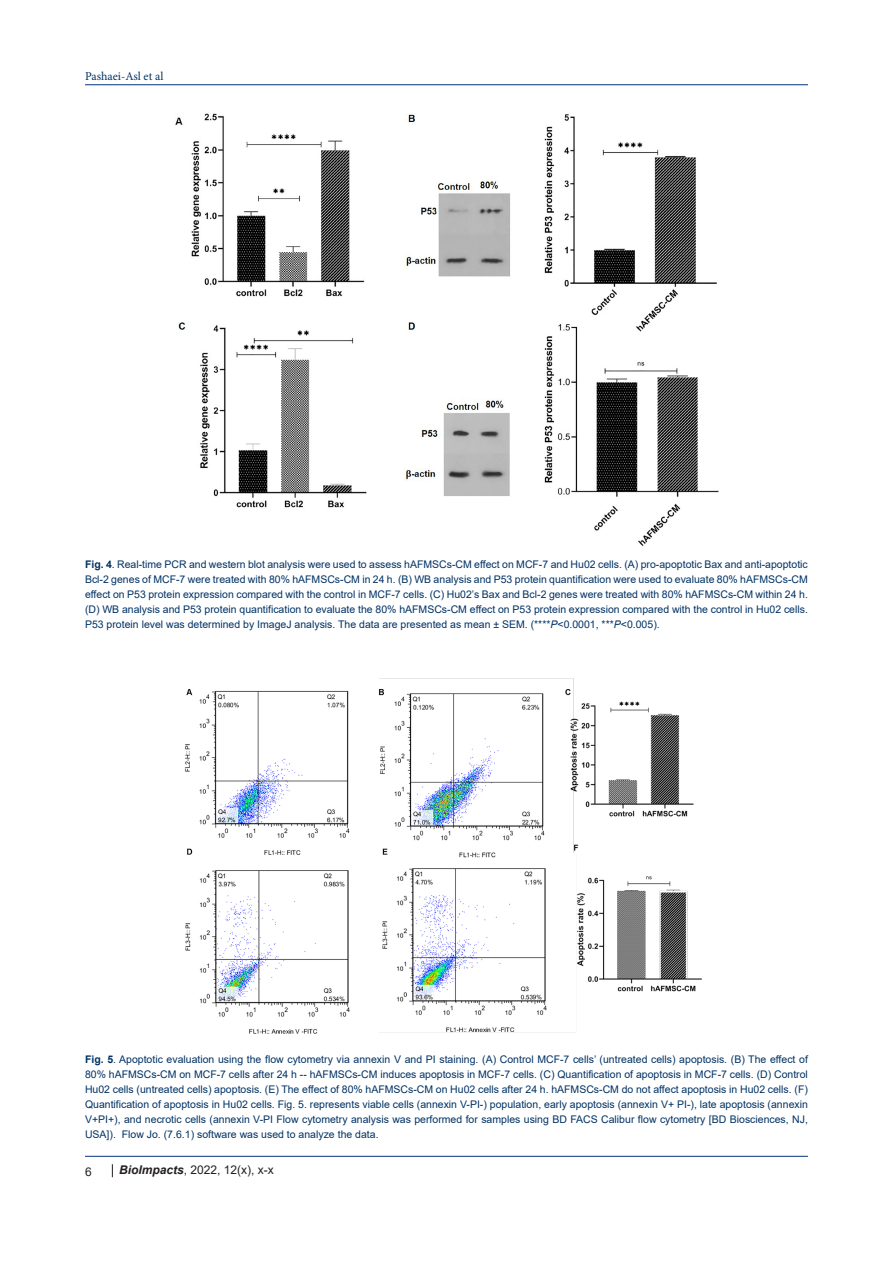
<style>
.page{position:relative;width:893px;height:1263px;background:#fff}
.page>*{position:absolute;margin:0;border:0;box-sizing:border-box;transform-origin:0 0}
.t1{font:12px "Arial";color:#231f20}
.t2{font:12px "Minion Pro";letter-spacing:-.005em;color:#003466}
.t3{font:10.5px/15px "Arial";color:#003264;text-align:justify}
.s1{font-weight:700}
.s2{font-style:italic}
.s3{font-weight:700;font-style:italic}
</style>
<div class="page">
<hr style="left:85px;top:84px;width:723px;height:1px;background:#053278">
<hr style="left:85px;top:1156px;width:723px;height:1px;background:#053278">
<svg style="left:112px;top:1164px;width:1px;height:13px"></svg>
<img style="left:175px;top:113px;width:544px;height:433px">
<img style="left:184px;top:678px;width:518px;height:355px">
<p class="t2" style="left:85px;top:68px;width:80px">Pashaei-Asl et al</p>
<p class="t3" style="left:85px;top:557px;width:724px"><span class="s1">Fig. 4</span>. Real-time PCR and western blot analysis were used to assess hAFMSCs-CM effect on MCF-7 and Hu02 cells. (A) pro-apoptotic Bax and anti-apoptotic Bcl-2 genes of MCF-7 were treated with 80% hAFMSCs-CM in 24 h. (B) WB analysis and P53 protein quantification were used to evaluate 80% hAFMSCs-CM effect on P53 protein expression compared with the control in MCF-7 cells. (C) Hu02’s Bax and Bcl-2 genes were treated with 80% hAFMSCs-CM within 24 h. (D) WB analysis and P53 protein quantification to evaluate the 80% hAFMSCs-CM effect on P53 protein expression compared with the control in Hu02 cells.<br>P53 protein level was determined by ImageJ analysis. The data are presented as mean ± SEM. (****<span class="s2">P</span>&lt;0.0001, ***<span class="s2">P</span>&lt;0.005).</p>
<p class="t3" style="left:85px;top:1052px;width:724px"><span class="s1">Fig. 5</span>. Apoptotic evaluation using the flow cytometry via annexin V and PI staining. (A) Control MCF-7 cells’ (untreated cells) apoptosis. (B) The effect of 80% hAFMSCs-CM on MCF-7 cells after 24 h -- hAFMSCs-CM induces apoptosis in MCF-7 cells. (C) Quantification of apoptosis in MCF-7 cells. (D) Control Hu02 cells (untreated cells) apoptosis. (E) The effect of 80% hAFMSCs-CM on Hu02 cells after 24 h. hAFMSCs-CM do not affect apoptosis in Hu02 cells. (F)<br>Quantification of apoptosis in Hu02 cells. Fig. 5. represents viable cells (annexin V-PI-) population, early apoptosis (annexin V+ PI-), late apoptosis (annexin V+PI+), and necrotic cells (annexin V-PI Flow cytometry analysis was performed for samples using BD FACS Calibur flow cytometry [BD Biosciences, NJ, USA]). Flow Jo. (7.6.1) software was used to analyze the data.</p>
<p class="t1" style="left:85px;top:1163px;width:8px">6</p>
<p class="t1" style="left:119px;top:1162px;width:156px"><span class="s3">BioImpacts</span>, 2022, 12(x), x-x</p>
</div>
